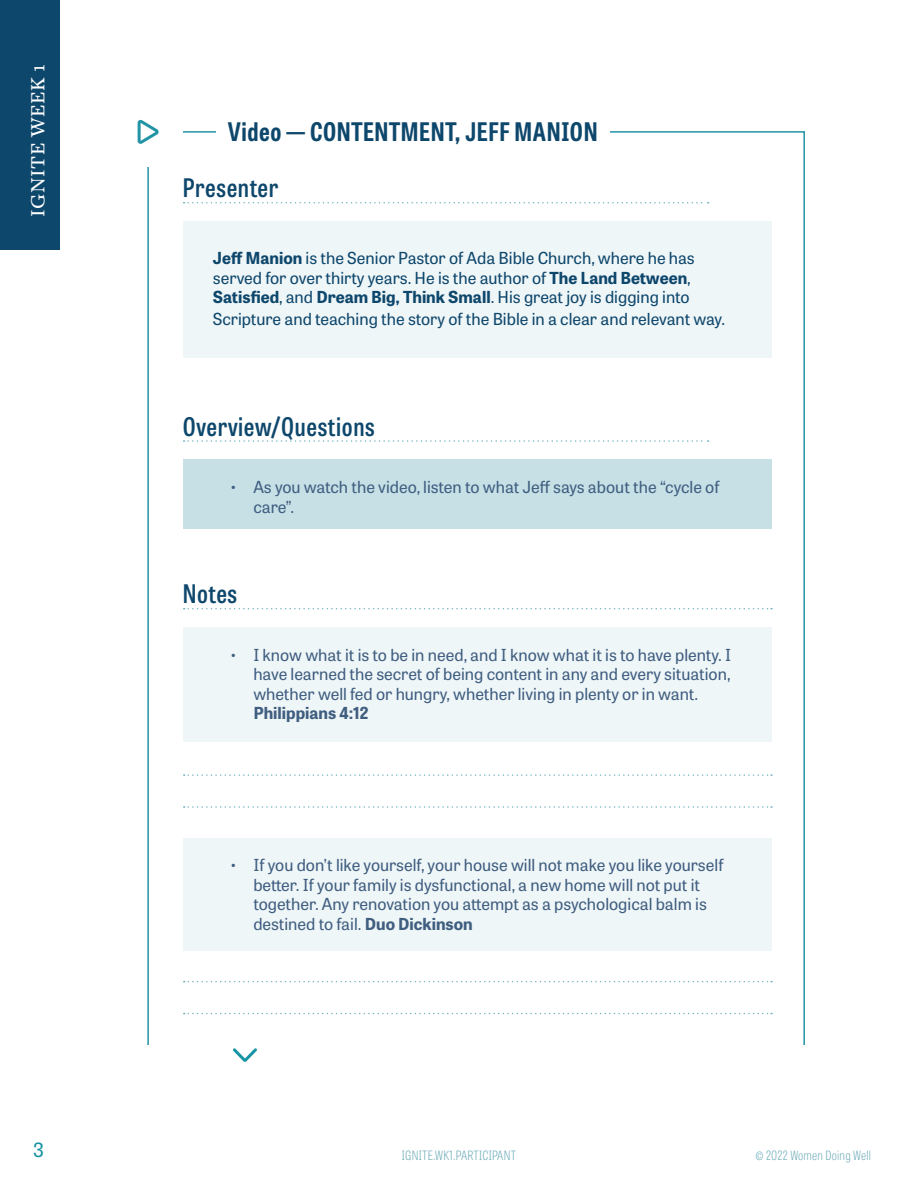
<style>
.page{position:relative;width:918px;height:1188px;background:#fff}
.page>*{position:absolute;margin:0;border:0;box-sizing:border-box;transform-origin:0 0}
.t1{font:600 25.5px "Tablet Gothic Condensed";letter-spacing:.025em;color:#0e476c}
.Paragraph_Style_1{font:700 25.5px "Tablet Gothic Condensed";letter-spacing:.025em;color:#0e476c}
.t2{font:500 21px "Freight Text Pro";letter-spacing:.025em;color:#fff}
.t3{font:19.5px "Tablet Gothic";color:#1794a3}
.t4{font:16.5px/19.5px "Tablet Gothic";color:#405e80}
.t5{font:16.5px/19.8px "Tablet Gothic";color:#0e476c}
.t6{font:100 12.75px "Tablet Gothic Condensed";letter-spacing:.02em;color:#66a8b6}
.s1{font-weight:700}
</style>
<div class="page">
<div style="left:0;top:0;width:60px;height:249px;background:#0e476c"></div>
<svg style="left:184px;top:202px;width:525px;height:1px"></svg>
<svg style="left:184px;top:440px;width:525px;height:2px"></svg>
<svg style="left:184px;top:608px;width:588px;height:1px"></svg>
<div style="left:183px;top:221px;width:589px;height:136px;background:#eff6f8"></div>
<div style="left:183px;top:460px;width:589px;height:69px;background:#c6e0e6"></div>
<div style="left:183px;top:628px;width:589px;height:114px;background:#eff6f8"></div>
<svg style="left:138px;top:119px;width:21px;height:25px"></svg>
<svg style="left:184px;top:774px;width:588px;height:2px"></svg>
<svg style="left:184px;top:981px;width:588px;height:1px"></svg>
<svg style="left:184px;top:806px;width:588px;height:2px"></svg>
<svg style="left:184px;top:1013px;width:588px;height:1px"></svg>
<div style="left:183px;top:838px;width:589px;height:112px;background:#eff6f8"></div>
<svg style="left:233px;top:1048px;width:24px;height:14px"></svg>
<p class="t2" style="left:24px;top:217px;width:155px;rotate:-90deg">IGNITE WEEK 1</p>
<p class="t3" style="left:33px;top:1136px;width:12px">3</p>
<p class="Paragraph_Style_1" style="left:228px;top:114px;width:371px">Video — CONTENTMENT, JEFF MANION</p>
<p class="t1" style="left:183px;top:170px;width:97px">Presenter</p>
<p class="t5" style="left:213px;top:247px;width:483px"><span class="s1">Jeff Manion</span> is the Senior Pastor of Ada Bible Church, where he has</p>
<p class="t5" style="left:213px;top:267px;width:479px">served for over thirty years. He is the author of <span class="s1">The Land Between</span>,<br><span class="s1">Satisfied</span>, and <span class="s1">Dream Big, Think Small</span>. His great joy is digging into</p>
<p class="t5" style="left:213px;top:308px;width:514px">Scripture and teaching the story of the Bible in a clear and relevant way.</p>
<p class="t1" style="left:183px;top:409px;width:193px">Overview/Questions</p>
<p class="t4" style="left:253px;top:477px;width:468px;text-indent:-24px">• As you watch the video, listen to what Jeff says about the “cycle of care”.</p>
<p class="t1" style="left:183px;top:576px;width:56px">Notes</p>
<p class="t4" style="left:253px;top:644px;width:479px;text-indent:-24px">• I know what it is to be in need, and I know what it is to have plenty. I have learned the secret of being content in any and every situation, whether well fed or hungry, whether living in plenty or in want.<br><span class="s1">Philippians 4:12</span></p>
<p class="t4" style="left:253px;top:855px;width:472px;text-indent:-24px">• If you don’t like yourself, your house will not make you like yourself better. If your family is dysfunctional, a new home will not put it together. Any renovation you attempt as a psychological balm is destined to fail. <span class="s1">Duo Dickinson</span></p>
<p class="t6" style="left:402px;top:1147px;width:116px">IGNITE.WK1.PARTICIPANT</p>
<p class="t6" style="left:756px;top:1147px;width:117px">© 2022 Women Doing Well</p>
</div>
